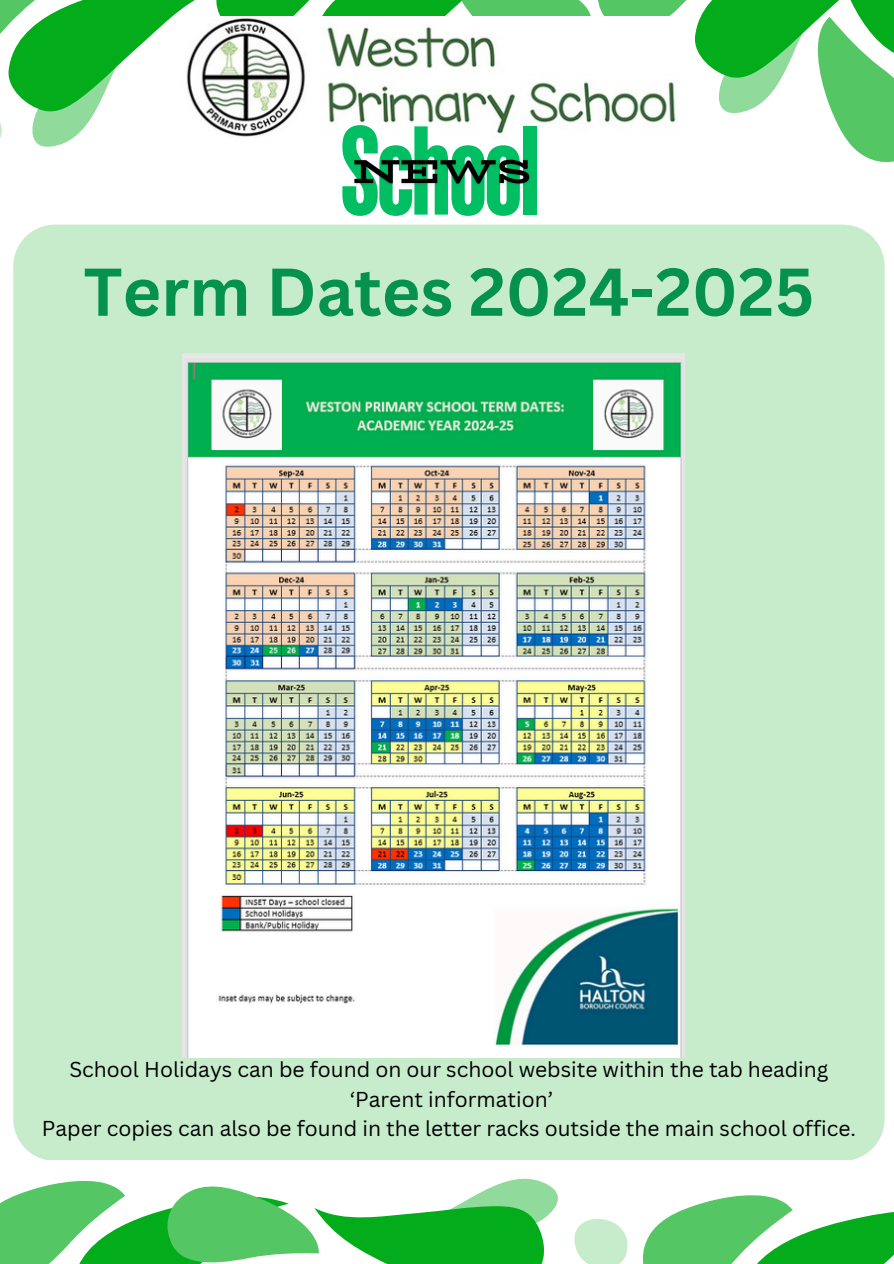
<style>
.page{position:relative;width:894px;height:1264px;background:#fff}
.page>*{position:absolute;margin:0;border:0;box-sizing:border-box;transform-origin:0 0}
.t1{font:700 126px "TT Bluescreens";letter-spacing:-.03em;color:#00bf63}
.t2{font:700 66px "Canva Sans";color:#04924d}
.t3{font:21px "Canva Sans";color:#000}
</style>
<div class="page">
<svg style="left:0;top:1112px;width:893px;height:151px"></svg>
<svg style="left:0;top:0;width:893px;height:163px"></svg>
<img style="left:176px;top:17px;width:515px;height:127px">
<div style="left:13px;top:225px;width:871px;height:935px;background:#c7eccc"></div>
<img style="left:350px;top:146px;width:183px;height:39px">
<img style="left:182px;top:353px;width:502px;height:704px">
<p class="t1" style="left:340px;top:111px;width:202px">School</p>
<h1 class="t2" style="left:83px;top:245px;width:732px">Term Dates 2024-2025</h1>
<p class="t3" style="left:69px;top:1054px;width:760px">School Holidays can be found on our school website within the tab heading</p>
<p class="t3" style="left:350px;top:1084px;width:205px">‘Parent information’</p>
<p class="t3" style="left:42px;top:1113px;width:815px">Paper copies can also be found in the letter racks outside the main school office.</p>
</div>
